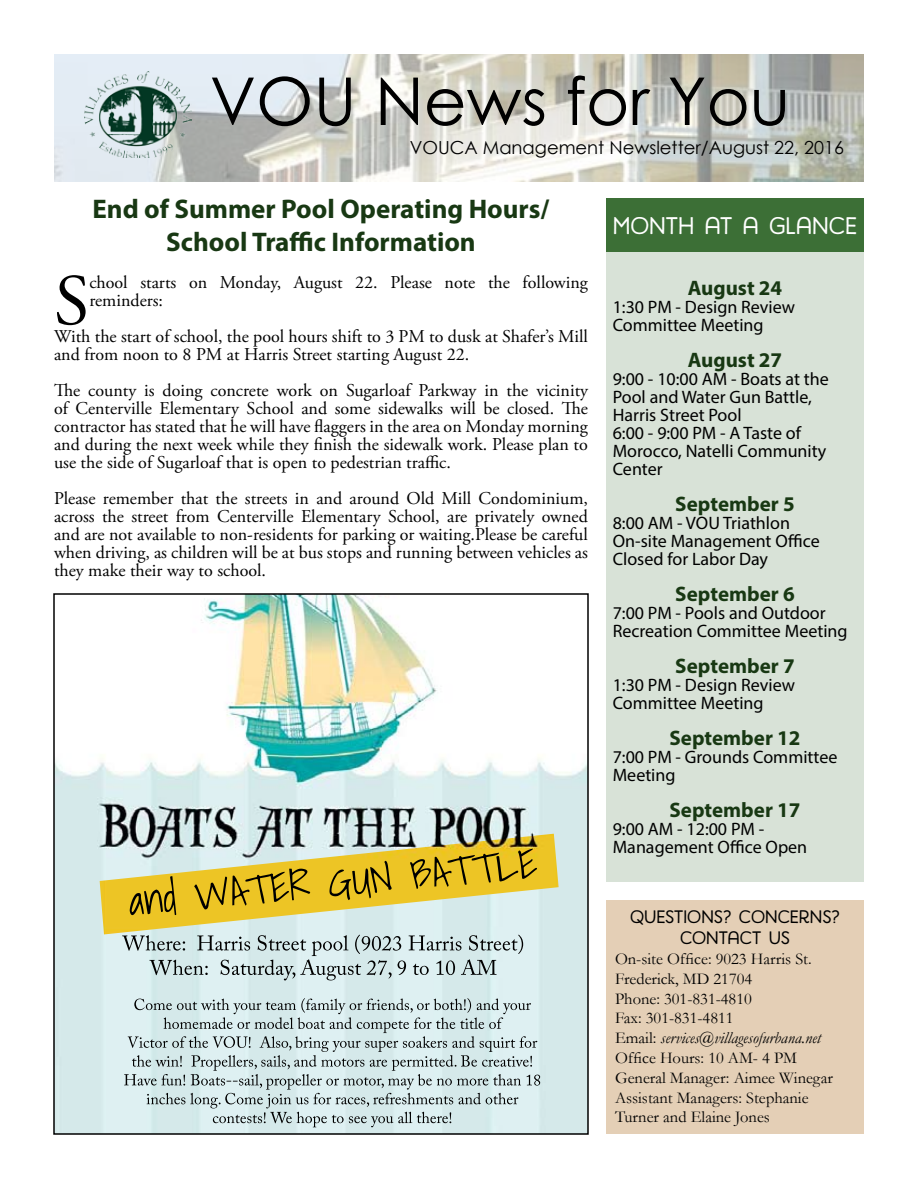
<style>
.page{position:relative;width:918px;height:1188px;background:#fff}
.page>*{position:absolute;margin:0;border:0;box-sizing:border-box;transform-origin:0 0}
.t1{font:72.3px "Adobe Garamond Pro";color:#000}
.t2{font:66px "Century Gothic";color:#000}
.t3{font:700 27px/32.4px "Myriad Pro";color:#183813;text-align:center}
.t4{font:25.5px "Harman Retro";color:#fff}
.t5{font:24px "Harman Retro";color:#fff}
.t6{font:700 21px "Myriad Pro";color:#183813}
.t7{font:18px/18px "Adobe Garamond Pro";color:#000}
.t8{font:18px/18px "Myriad Pro";color:#000}
.t9{font:18px "Century Gothic";color:#000}
.t10{font:18px/21.6px "Harman Retro";color:#000;text-align:center}
.t11{font:16.5px/19.8px "Garamond";color:#000}
.s1{font-style:italic}
</style>
<div class="page">
<div style="left:606px;top:900px;width:258px;height:234px;background:#e4cfb6"></div>
<div style="left:606px;top:198px;width:258px;height:54px;background:#3c6f36"></div>
<img style="left:54px;top:54px;width:810px;height:127px">
<img style="left:84px;top:71px;width:107px;height:87px">
<img style="left:56px;top:596px;width:530px;height:536px">
<img style="left:100px;top:834px;width:459px;height:100px">
<div style="left:53px;top:593px;width:536px;height:542px;border:2px solid #000"></div>
<div style="left:606px;top:252px;width:258px;height:630px;background:#d8e2d7"></div>
<h2 class="t2" style="left:210px;top:55px;width:582px">VOU News for You</h2>
<p class="t9" style="left:410px;top:134px;width:436px">VOUCA Management Newsletter/August 22, 2016</p>
<h3 class="t3" style="left:93px;top:192px;width:459px">End of Summer Pool Operating Hours/<br>School Traffic Information</h3>
<h1 class="t1" style="left:54px;top:258px;width:37px">S</h1>
<p class="t7" style="left:89px;top:274px;width:500px">chool starts on Monday, August 22. Please note the following reminders:</p>
<p class="t7" style="left:54px;top:328px;width:535px">With the start of school, the pool hours shift to 3 PM to dusk at Shafer’s Mill and from noon to 8 PM at Harris Street starting August 22.</p>
<p class="t7" style="left:54px;top:382px;width:536px;text-align:justify">The county is doing concrete work on Sugarloaf Parkway in the vicinity of Centerville Elementary School and some sidewalks will be closed. The contractor has stated that he will have flaggers in the area on Monday morning and during the next week while they finish the sidewalk work. Please plan to use the side of Sugarloaf that is open to pedestrian traffic.</p>
<p class="t7" style="left:54px;top:490px;width:536px;text-align:justify">Please remember that the streets in and around Old Mill Condominium, across the street from Centerville Elementary School, are privately owned and are not available to non-residents for parking or waiting.Please be careful when driving, as children will be at bus stops and running between vehicles as they make their way to school.</p>
<h3 class="t4" style="left:616px;top:211px;width:239px">WEEK AT A GLANCE</h3>
<h3 class="t5" style="left:613px;top:212px;width:246px">MONTH AT A GLANCE</h3>
<p class="t6" style="left:688px;top:274px;width:96px">August 24</p>
<p class="t8" style="left:613px;top:297px;width:184px">1:30 PM - Design Review<br>Committee Meeting</p>
<p class="t6" style="left:688px;top:346px;width:96px">August 27</p>
<p class="t8" style="left:613px;top:369px;width:218px">9:00 - 10:00 AM - Boats at the<br>Pool and Water Gun Battle,<br>Harris Street Pool<br>6:00 - 9:00 PM - A Taste of<br>Morocco, Natelli Community<br>Center</p>
<p class="t6" style="left:675px;top:490px;width:121px">September 5</p>
<p class="t8" style="left:613px;top:513px;width:208px">8:00 AM - VOU Triathlon<br>On-site Management Office<br>Closed for Labor Day</p>
<p class="t6" style="left:675px;top:580px;width:121px">September 6</p>
<p class="t8" style="left:613px;top:603px;width:236px">7:00 PM - Pools and Outdoor<br>Recreation Committee Meeting</p>
<p class="t6" style="left:675px;top:652px;width:121px">September 7</p>
<p class="t8" style="left:613px;top:675px;width:184px">1:30 PM - Design Review<br>Committee Meeting</p>
<p class="t6" style="left:669px;top:724px;width:133px">September 12</p>
<p class="t8" style="left:613px;top:747px;width:226px">7:00 PM - Grounds Committee<br>Meeting</p>
<p class="t6" style="left:669px;top:796px;width:133px">September 17</p>
<p class="t8" style="left:613px;top:819px;width:196px">9:00 AM - 12:00 PM -<br>Management Office Open</p>
<p class="t10" style="left:630px;top:906px;width:211px">QUESTIONS? CONCERNS?<br>CONTACT US</p>
<p class="t11" style="left:615px;top:948px;width:219px">On-site Office: 9023 Harris St.<br>Frederick, MD 21704<br>Phone: 301-831-4810<br>Fax: 301-831-4811<br>Email: <span class="s1">services@villagesofurbana.net<br></span>Office Hours: 10 AM- 4 PM<br>General Manager: Aimee Winegar<br>Assistant Managers: Stephanie<br>Turner and Elaine Jones</p>
</div>
